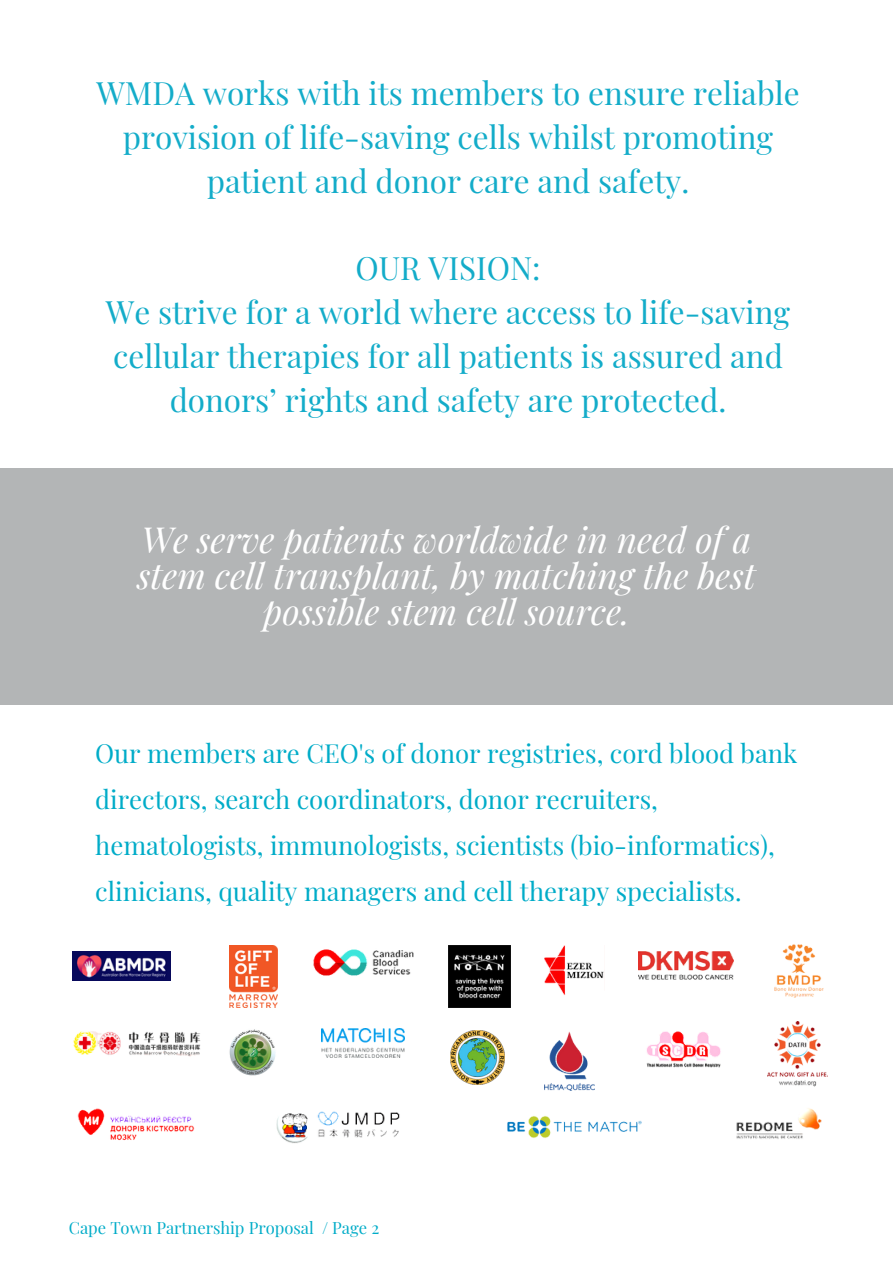
<style>
.page{position:relative;width:893px;height:1264px;background:#fff}
.page>*{position:absolute;margin:0;border:0;box-sizing:border-box;transform-origin:0 0}
.t1{font:italic 35.25px/36px "Playfair Display";color:#fff;text-align:center}
.t2{font:31.5px/43.8px "Playfair Display";color:#13acc9;text-align:center}
.t3{font:25.8px/46px "Playfair Display";color:#00acc8}
.t4{font:16.5px "Playfair Display";color:#00acc8}
</style>
<div class="page">
<img style="left:230px;top:945px;width:47px;height:62px">
<img style="left:448px;top:945px;width:62px;height:62px">
<img style="left:545px;top:945px;width:59px;height:50px">
<img style="left:638px;top:951px;width:95px;height:29px">
<img style="left:736px;top:1108px;width:86px;height:31px">
<img style="left:451px;top:1030px;width:54px;height:54px">
<img style="left:767px;top:1021px;width:60px;height:66px">
<img style="left:72px;top:951px;width:99px;height:29px">
<img style="left:774px;top:944px;width:49px;height:54px">
<img style="left:313px;top:949px;width:100px;height:27px">
<img style="left:229px;top:1029px;width:47px;height:47px">
<img style="left:545px;top:1031px;width:49px;height:59px">
<img style="left:73px;top:1031px;width:128px;height:26px">
<img style="left:276px;top:1111px;width:124px;height:32px">
<img style="left:77px;top:1108px;width:118px;height:33px">
<img style="left:321px;top:1028px;width:83px;height:29px">
<img style="left:646px;top:1031px;width:75px;height:37px">
<div style="left:0;top:468px;width:892px;height:237px;background:#b3b5b6"></div>
<img style="left:507px;top:1116px;width:135px;height:22px">
<p class="t2" style="left:96px;top:70px;width:704px">WMDA works with its members to ensure reliable provision of life-saving cells whilst promoting patient and donor care and safety.</p>
<p class="t2" style="left:355px;top:245px;width:186px">OUR VISION:</p>
<p class="t2" style="left:106px;top:289px;width:685px">We strive for a world where access to life-saving cellular therapies for all patients is assured and donors’ rights and safety are protected.</p>
<p class="t1" style="left:137px;top:520px;width:620px">We serve patients worldwide in need of a stem cell transplant, by matching the best possible stem cell source.</p>
<p class="t3" style="left:95px;top:729px;width:703px">Our members are CEO's of donor registries, cord blood bank directors, search coordinators, donor recruiters, hematologists, immunologists, scientists (bio-informatics), clinicians, quality managers and cell therapy specialists.</p>
<p class="t4" style="left:69px;top:1215px;width:312px">Cape Town Partnership Proposal / Page 2</p>
</div>
